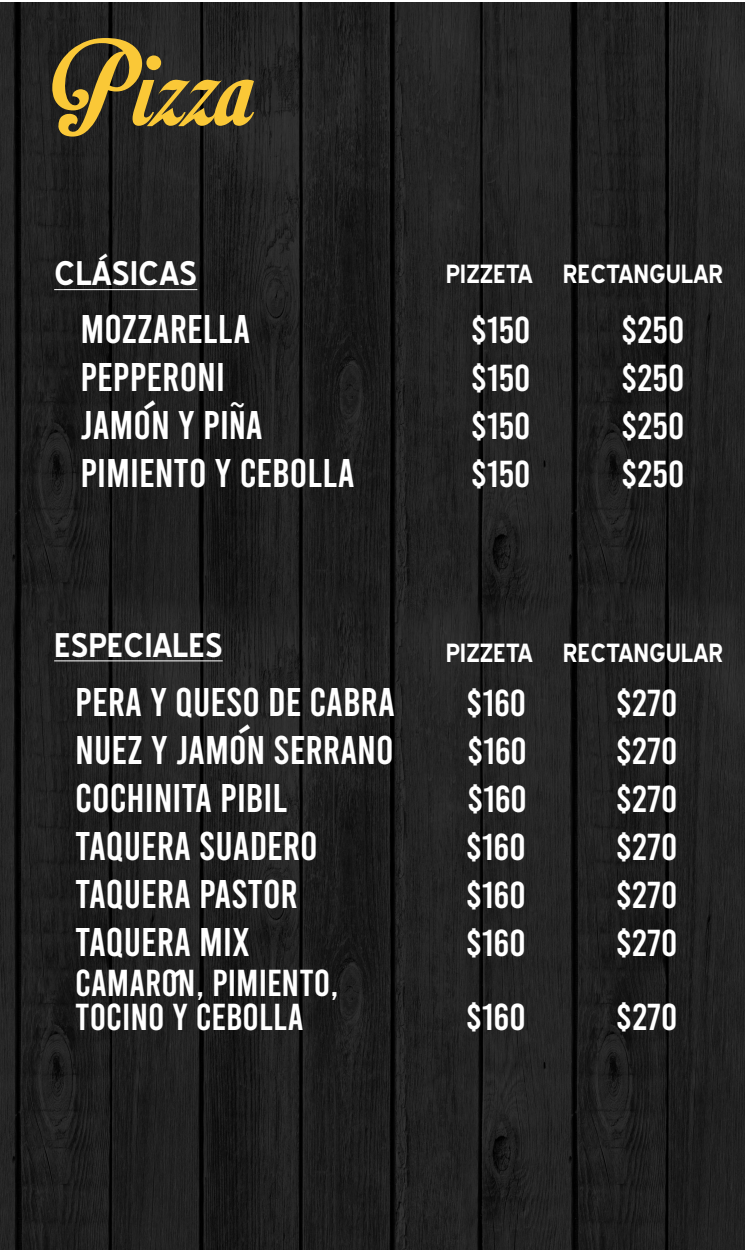
<style>
.page{position:relative;width:745px;height:1250px;background:#fff}
.page>*{position:absolute;margin:0;border:0;box-sizing:border-box;transform-origin:0 0}
.t1{font:121.25px "Motion Picture Personal Use";color:#fac837}
.t2{font:700 43.75px "Blue Highway";color:#fff}
.t3{font:40px "Bebas";color:#fff}
.t4{font:37.5px/33.8px "Bebas";color:#fff}
.t5{font:700 32.5px "Blue Highway";color:#fff}
.t6{font:700 25px "Blue Highway";color:#fff}
.s1{font-family:"Blue Highway Condensed";font-size:38.75px}
</style>
<div class="page">
<img style="left:0;top:2px;width:744px;height:1248px">
<img style="left:0;top:547px;width:6px;height:98px">
<hr style="left:54px;top:289px;width:143px;height:1px;background:#fff">
<hr style="left:54px;top:661px;width:168px;height:1px;background:#fff">
<h1 class="t1" style="left:52px;top:18px;width:201px">Pizza</h1>
<p class="t5" style="left:54px;top:254px;width:145px">CLÁSICAS</p>
<p class="t6" style="left:445px;top:259px;width:278px">PIZZETA RECTANGULAR</p>
<p class="t3" style="left:80px;top:309px;width:171px">MOZZARELLA</p>
<p class="t4" style="left:470px;top:313px;width:61px">$150</p>
<p class="t4" style="left:620px;top:313px;width:65px">$250</p>
<p class="t3" style="left:80px;top:357px;width:146px">PEPPERONI</p>
<p class="t4" style="left:470px;top:361px;width:61px">$150</p>
<p class="t4" style="left:620px;top:361px;width:65px">$250</p>
<p class="t3" style="left:80px;top:405px;width:184px">JAMON Y PI<span class="s1">Ñ</span>A</p>
<p class="t4" style="left:470px;top:409px;width:61px">$150</p>
<p class="t4" style="left:620px;top:409px;width:65px">$250</p>
<p class="t3" style="left:80px;top:453px;width:276px">PIMIENTO Y CEBOLLA</p>
<p class="t4" style="left:470px;top:457px;width:61px">$150</p>
<p class="t4" style="left:620px;top:457px;width:65px">$250</p>
<p class="t2" style="left:142px;top:393px;width:16px">´</p>
<p class="t5" style="left:54px;top:626px;width:170px">ESPECIALES</p>
<p class="t6" style="left:445px;top:638px;width:278px">PIZZETA RECTANGULAR</p>
<p class="t3" style="left:75px;top:682px;width:321px">PERA Y QUESO DE CABRA</p>
<p class="t4" style="left:466px;top:686px;width:61px">$160</p>
<p class="t4" style="left:615px;top:686px;width:63px">$270</p>
<p class="t3" style="left:75px;top:730px;width:320px">NUEZ Y JAMON SERRANO</p>
<p class="t4" style="left:466px;top:734px;width:61px">$160</p>
<p class="t4" style="left:615px;top:734px;width:63px">$270</p>
<p class="t3" style="left:75px;top:778px;width:213px">COCHINITA PIBIL</p>
<p class="t4" style="left:466px;top:782px;width:61px">$160</p>
<p class="t4" style="left:615px;top:782px;width:63px">$270</p>
<p class="t3" style="left:75px;top:826px;width:244px">TAQUERA SUADERO</p>
<p class="t4" style="left:465px;top:830px;width:61px">$160</p>
<p class="t4" style="left:615px;top:830px;width:63px">$270</p>
<p class="t3" style="left:75px;top:874px;width:224px">TAQUERA PASTOR</p>
<p class="t4" style="left:465px;top:878px;width:61px">$160</p>
<p class="t4" style="left:615px;top:878px;width:63px">$270</p>
<p class="t3" style="left:75px;top:922px;width:176px">TAQUERA MIX</p>
<p class="t4" style="left:465px;top:926px;width:61px">$160</p>
<p class="t4" style="left:615px;top:926px;width:63px">$270</p>
<p class="t4" style="left:75px;top:966px;width:265px">CAMARON, PIMIENTO,<br>TOCINO Y CEBOLLA</p>
<p class="t2" style="left:237px;top:718px;width:16px">´</p>
<p class="t2" style="left:169px;top:963px;width:16px">´</p>
<p class="t4" style="left:465px;top:1000px;width:61px">$160</p>
<p class="t4" style="left:615px;top:1000px;width:63px">$270</p>
</div>
